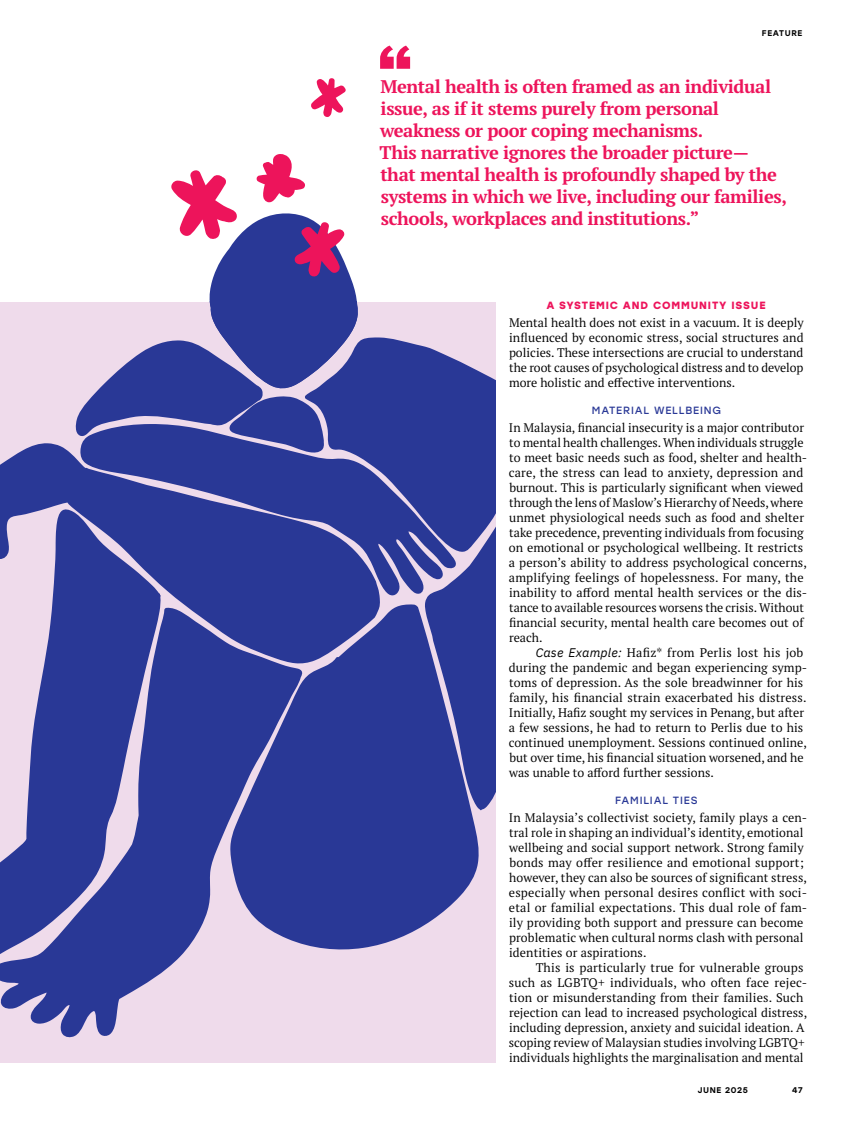
<style>
.page{position:relative;width:851px;height:1127px;background:#fff}
.page>*{position:absolute;margin:0;border:0;box-sizing:border-box;transform-origin:0 0}
.t1{font:700 18.3px/21.9px "PT Serif Pro";letter-spacing:-.02em;color:#ed145b}
.t2{font:12.45px/15px "PT Serif Pro";letter-spacing:.005em;color:#000}
.t3{font:10.5px "Stolzl";letter-spacing:.08em;color:#293896}
.t4{font:700 10.5px "Stolzl";letter-spacing:.08em;color:#ed145b}
.t5{font:500 8.25px "Stolzl";letter-spacing:.08em;color:#000}
.s1{font-family:"IBM Plex Sans";font-style:italic}
</style>
<div class="page">
<div style="left:0;top:302px;width:495px;height:760px;background:#efdbeb"></div>
<svg style="left:358px;top:337px;width:137px;height:132px;background:#454fa2"></svg>
<svg style="left:358px;top:424px;width:99px;height:172px;background:#3e499f"></svg>
<svg style="left:0;top:443px;width:380px;height:164px;background:#36439b"></svg>
<svg style="left:0;top:607px;width:230px;height:431px;fill:#293896"></svg>
<svg style="left:0;top:508px;width:161px;height:490px;fill:#293896"></svg>
<svg style="left:425px;top:469px;width:70px;height:341px;background:#404ba0"></svg>
<svg style="left:230px;top:604px;width:250px;height:346px;background:#3d489e"></svg>
<svg style="left:311px;top:78px;width:35px;height:39px"></svg>
<svg style="left:380px;top:46px;width:30px;height:23px"></svg>
<svg style="left:74px;top:154px;width:284px;height:299px"></svg>
<p class="t5" style="left:761px;top:28px;width:42px">FEATURE</p>
<p class="t1" style="left:379px;top:76px;width:409px">Mental health is often framed as an individual issue, as if it stems purely from personal weakness or poor coping mechanisms.<br>This narrative ignores the broader picture— that mental health is profoundly shaped by the systems in which we live, including our families, schools, workplaces and institutions.”</p>
<p class="t4" style="left:546px;top:298px;width:221px">A SYSTEMIC AND COMMUNITY ISSUE</p>
<p class="t2" style="left:509px;top:315px;width:296px;text-align:justify">Mental health does not exist in a vacuum. It is deeply influenced by economic stress, social structures and policies. These intersections are crucial to understand the root causes of psychological distress and to develop more holistic and effective interventions.</p>
<p class="t3" style="left:591px;top:403px;width:131px">MATERIAL WELLBEING</p>
<p class="t2" style="left:509px;top:420px;width:300px">In Malaysia, financial insecurity is a major contributor to mental health challenges. When individuals struggle to meet basic needs such as food, shelter and health&shy;care, the stress can lead to anxiety, depression and burnout. This is particularly significant when viewed through the lens of Maslow’s Hierarchy of Needs, where unmet physiological needs such as food and shelter take precedence, preventing individuals from focusing on emotional or psychological wellbeing. It restricts a person’s ability to address psychological concerns, amplifying feelings of hopelessness. For many, the inability to afford mental health services or the dis&shy;tance to available resources worsens the crisis. Without financial security, mental health care becomes out of reach.</p>
<p class="t2" style="left:509px;top:645px;width:300px;text-indent:27px"><span class="s1">Case Example:</span> Hafiz* from Perlis lost his job during the pandemic and began experiencing symp&shy;toms of depression. As the sole breadwinner for his family, his financial strain exacerbated his distress.<br>Initially, Hafiz sought my services in Penang, but after a few sessions, he had to return to Perlis due to his continued unemployment. Sessions continued online, but over time, his financial situation worsened, and he was unable to afford further sessions.</p>
<p class="t3" style="left:615px;top:793px;width:84px">FAMILIAL TIES</p>
<p class="t2" style="left:509px;top:810px;width:300px">In Malaysia’s collectivist society, family plays a cen&shy;tral role in shaping an individual’s identity, emotional wellbeing and social support network. Strong family bonds may offer resilience and emotional support; however, they can also be sources of significant stress, especially when personal desires conflict with soci&shy;etal or familial expectations. This dual role of fam&shy;ily providing both support and pressure can become problematic when cultural norms clash with personal identities or aspirations.</p>
<p class="t2" style="left:508px;top:960px;width:300px;text-indent:27px">This is particularly true for vulnerable groups such as LGBTQ+ individuals, who often face rejec&shy;tion or misunderstanding from their families. Such rejection can lead to increased psychological distress, including depression, anxiety and suicidal ideation. A scoping review of Malaysian studies involving LGBTQ+ individuals highlights the marginalisation and mental</p>
<p class="t5" style="left:697px;top:1084px;width:52px">JUNE 2025</p>
<p class="t5" style="left:792px;top:1084px;width:12px">47</p>
</div>
